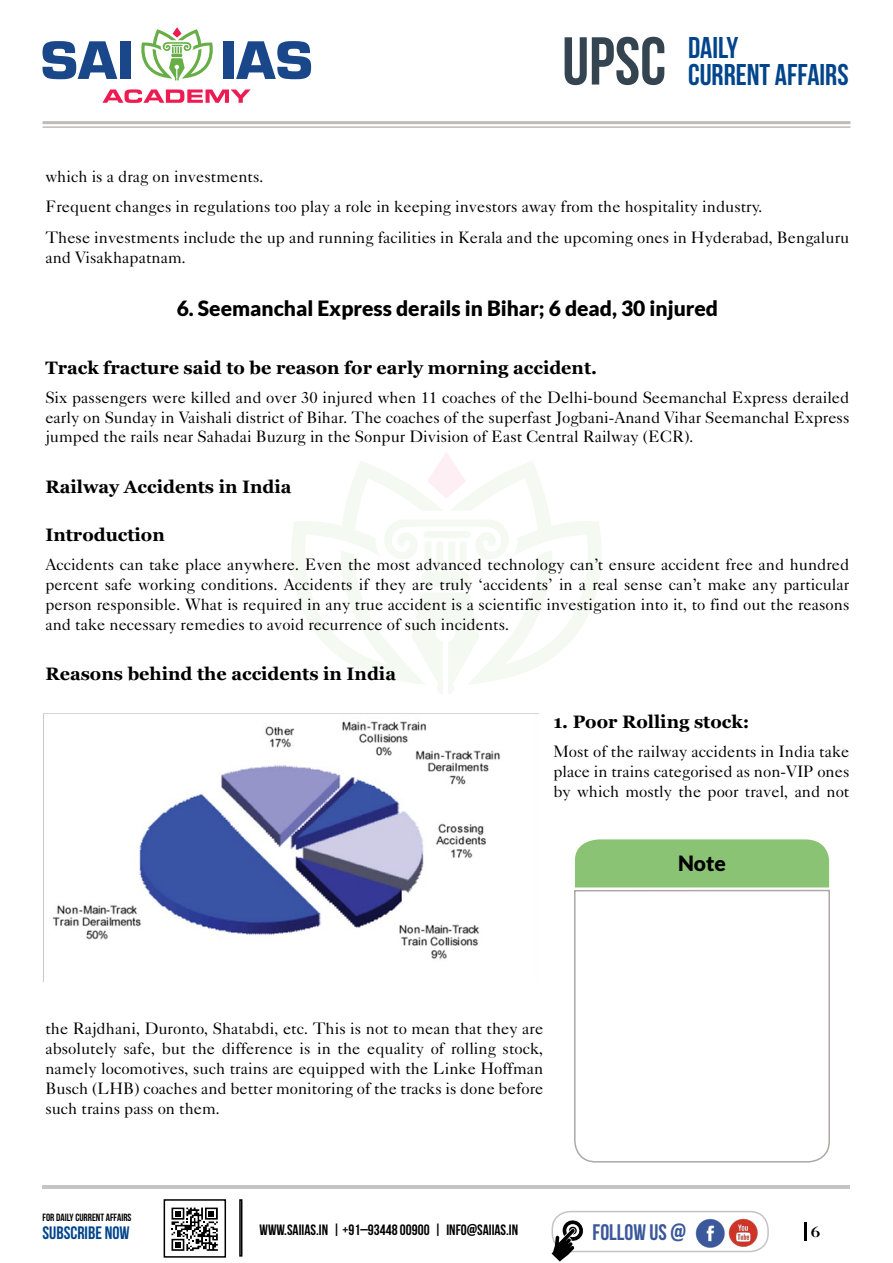
<style>
.page{position:relative;width:893px;height:1263px;background:#fff}
.page>*{position:absolute;margin:0;border:0;box-sizing:border-box;transform-origin:0 0}
.t1{font:700 67.5px "Bebas Neue";color:#354451}
.t2{font:700 30px/27px "Bebas Neue";color:#00458b}
.t3{font:700 22.5px "Bebas Neue";color:#3a589b}
.t4{font:900 21px "Lato";color:#000}
.t5{font:700 18px "Georgia";color:#000}
.t6{font:700 18px "Bebas Neue";color:#00458b}
.t7{font:16.5px/19.8px "Caslon Five Forty LT";color:#000;text-align:justify}
.t8{font:700 15px "Bebas Neue";color:#000}
.t9{font:700 13.5px "Caslon";color:#000}
.t10{font:700 10.5px "Bebas Neue";color:#000}
</style>
<div class="page">
<hr style="left:43px;top:1185px;width:807px;height:4px;background:#c4c4c4">
<svg style="left:292px;top:452px;width:309px;height:242px"></svg>
<svg style="left:43px;top:41px;width:74px;height:38px"></svg>
<div style="left:120px;top:41px;width:11px;height:38px;background:#194789"></div>
<div style="left:223px;top:41px;width:10px;height:38px;background:#194789"></div>
<svg style="left:236px;top:41px;width:75px;height:38px"></svg>
<svg style="left:102px;top:89px;width:149px;height:14px"></svg>
<svg style="left:141px;top:27px;width:72px;height:54px"></svg>
<div style="left:575px;top:839px;width:254px;height:48px;background:#8ac373"></div>
<svg style="left:574px;top:889px;width:256px;height:274px"></svg>
<svg style="left:804px;top:1222px;width:2px;height:19px"></svg>
<svg style="left:171px;top:1207px;width:47px;height:44px"></svg>
<div style="left:164px;top:1199px;width:62px;height:58px;border:2px solid #000"></div>
<div style="left:239px;top:1199px;width:3px;height:57px;border:2px solid #000"></div>
<div style="left:552px;top:1211px;width:217px;height:41px;border:2px solid #c4c4c4;border-radius:18px"></div>
<img style="left:695px;top:1218px;width:30px;height:30px">
<img style="left:728px;top:1218px;width:30px;height:29px">
<svg style="left:552px;top:1219px;width:32px;height:42px"></svg>
<hr style="left:43px;top:121px;width:807px;height:3px;background:#bebbba">
<hr style="left:43px;top:126px;width:807px;height:2px;background:#bebbba">
<img style="left:43px;top:713px;width:495px;height:268px">
<h1 class="t1" style="left:562px;top:24px;width:105px">UPSC</h1>
<h2 class="t2" style="left:688px;top:34px;width:162px">DAILY<br>CURRENT AFFAIRS</h2>
<p class="t7" style="left:45px;top:161px;width:805px;line-height:30.5px;text-align:left">which is a drag on investments.<br>Frequent changes in regulations too play a role in keeping investors away from the hospitality industry.<br>These investments include the up and running facilities in Kerala and the upcoming ones in Hyderabad, Bengaluru</p>
<p class="t7" style="left:45px;top:247px;width:142px">and Visakhapatnam.</p>
<p class="t4" style="left:177px;top:296px;width:543px">6. Seemanchal Express derails in Bihar; 6 dead, 30 injured</p>
<p class="t5" style="left:45px;top:358px;width:553px">Track fracture said to be reason for early morning accident.</p>
<p class="t7" style="left:45px;top:387px;width:806px">Six passengers were killed and over 30 injured when 11 coaches of the Delhi-bound Seemanchal Express derailed early on Sunday in Vaishali district of Bihar. The coaches of the superfast Jogbani-Anand Vihar Seemanchal Express jumped the rails near Sahadai Buzurg in the Sonpur Division of East Central Railway (ECR).</p>
<p class="t5" style="left:45px;top:476px;width:248px">Railway Accidents in India</p>
<p class="t5" style="left:45px;top:525px;width:121px">Introduction</p>
<p class="t7" style="left:45px;top:554px;width:806px">Accidents can take place anywhere. Even the most advanced technology can’t ensure accident free and hundred percent safe working conditions. Accidents if they are truly ‘accidents’ in a real sense can’t make any particular person responsible. What is required in any true accident is a scientific investigation into it, to find out the reasons and take necessary remedies to avoid recurrence of such incidents.</p>
<p class="t5" style="left:45px;top:663px;width:352px">Reasons behind the accidents in India</p>
<p class="t5" style="left:553px;top:712px;width:198px">1. Poor Rolling stock:</p>
<p class="t7" style="left:553px;top:741px;width:298px">Most of the railway accidents in India take place in trains categorised as non-VIP ones by which mostly the poor travel, and not</p>
<p class="t7" style="left:45px;top:1019px;width:500px">the Rajdhani, Duronto, Shatabdi, etc. This is not to mean that they are absolutely safe, but the difference is in the equality of rolling stock, namely locomotives, such trains are equipped with the Linke Hoffman Busch (LHB) coaches and better monitoring of the tracks is done before such trains pass on them.</p>
<p class="t4" style="left:678px;top:850px;width:49px">Note</p>
<p class="t10" style="left:43px;top:1211px;width:91px">FOR DAILY CURRENT AFFAIRS</p>
<p class="t6" style="left:43px;top:1223px;width:89px">SUBSCRIBE NOW</p>
<h3 class="t3" style="left:593px;top:1220px;width:95px">FOLLOW US @</h3>
<p class="t8" style="left:260px;top:1221px;width:260px">WWW.SAIIAS.IN | +91–93448 00900 | INFO@SAIIAS.IN</p>
<p class="t9" style="left:811px;top:1223px;width:11px">6</p>
</div>
